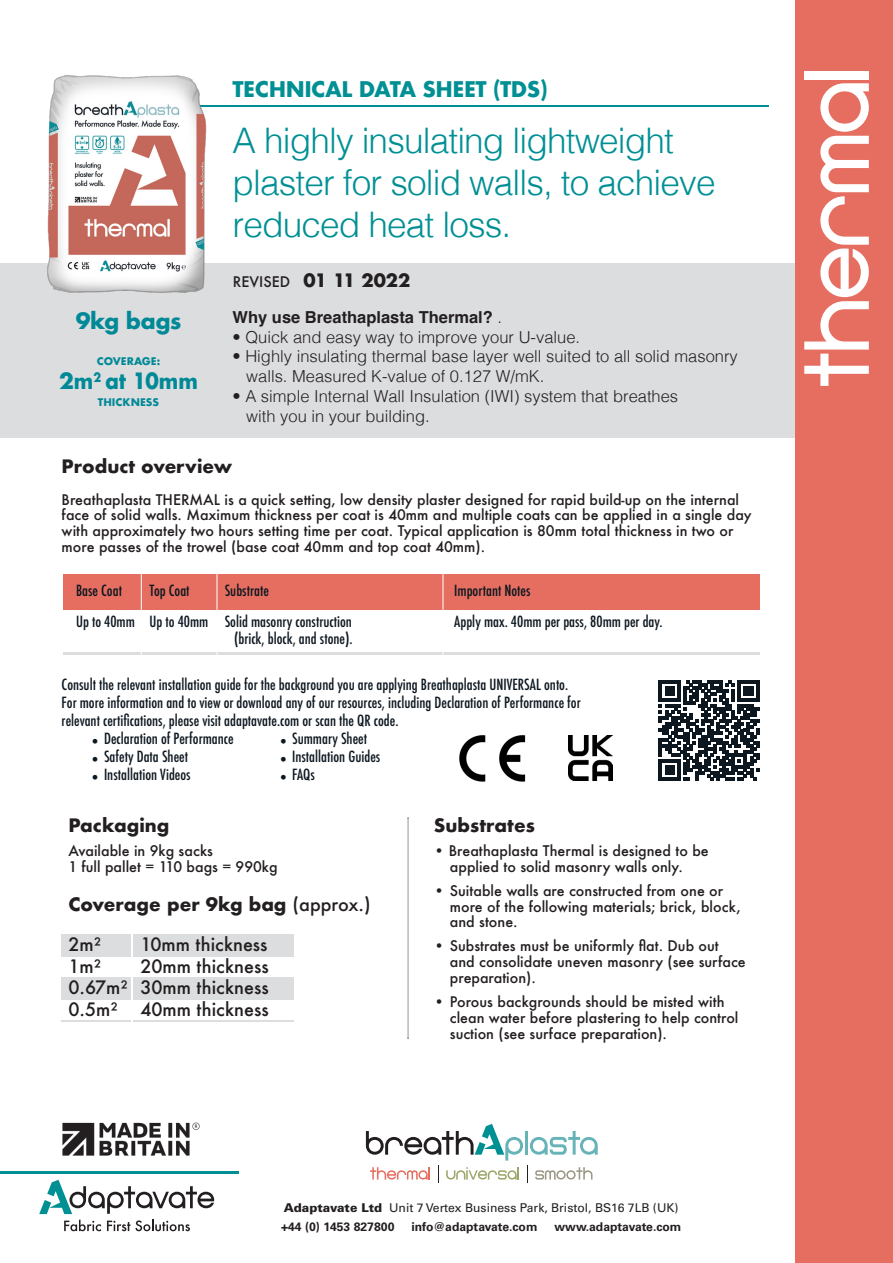
<style>
.page{position:relative;width:893px;height:1263px;background:#fff}
.page>*{position:absolute;margin:0;border:0;box-sizing:border-box;transform-origin:0 0}
.t1{font:300 35.25px/42.3px "Helvetica";letter-spacing:-.025em;color:#009094}
.t2{font:700 21.9px "Futura";letter-spacing:-.025em;color:#008996}
.t3{font:700 21px "Futura";letter-spacing:-.025em;color:#009094}
.X-Head{font:700 18px "Futura";color:#231f20}
.t4{font:500 18px "Futura";color:#231f20}
.t5{font:300 16.5px "Helvetica";color:#231f20}
.t6{font:700 16.5px "Helvetica";color:#231f20}
.t7{font:500 condensed 15px/18px "Futura";color:#0d1720}
.Body_Text{font:500 14.25px/15.8px "Futura";color:#231f20}
.Body_Text_Indent{font:500 14.25px/15.8px "Futura";color:#231f20}
.t8{font:12.15px/18.9px "Univers LT Std";color:#231f20}
.t9{font:700 12.15px "Univers LT Std";color:#231f20}
.t10{font:700 10.2px "Futura";color:#008996}
.s1{font-weight:500;font-size:14.25px}
.s2{font-weight:300}
.s3{font-weight:500}
.s4{font-weight:900}
.s5{font-weight:700}
</style>
<div class="page">
<div style="left:0;top:264px;width:796px;height:174px;background:#dcdddf"></div>
<hr style="left:54px;top:105px;width:714px;height:1px;background:#009094">
<div style="left:796px;top:0;width:97px;height:1263px;background:#e66e61"></div>
<svg style="left:804px;top:83px;width:65px;height:303px"></svg>
<div style="left:804px;top:71px;width:65px;height:8px;background:#fff"></div>
<img style="left:46px;top:74px;width:162px;height:219px">
<svg style="left:366px;top:1124px;width:232px;height:59px"></svg>
<hr style="left:408px;top:818px;width:1px;height:220px;background:#939598">
<div style="left:62px;top:934px;width:232px;height:23px;background:#dcdddf"></div>
<hr style="left:64px;top:653px;width:696px;height:2px;background:#dcdddf">
<div style="left:62px;top:978px;width:232px;height:22px;background:#dcdddf"></div>
<hr style="left:62px;top:1021px;width:232px;height:1px;background:#dcdddf">
<hr style="left:132px;top:931px;width:1px;height:94px;background:#fff">
<div style="left:64px;top:574px;width:696px;height:35px;background:#e66e61"></div>
<hr style="left:0;top:1171px;width:238px;height:2px;background:#009094">
<svg style="left:39px;top:1180px;width:175px;height:51px"></svg>
<hr style="left:217px;top:573px;width:1px;height:84px;background:#fff">
<hr style="left:141px;top:573px;width:1px;height:84px;background:#fff">
<hr style="left:443px;top:573px;width:1px;height:84px;background:#fff">
<img style="left:459px;top:735px;width:67px;height:47px">
<img style="left:568px;top:736px;width:45px;height:44px">
<svg style="left:659px;top:680px;width:100px;height:100px"></svg>
<img style="left:62px;top:1122px;width:138px;height:34px">
<p class="t3" style="left:233px;top:74px;width:317px">TECHNICAL DATA SHEET (TDS)</p>
<p class="t1" style="left:233px;top:116px;width:485px">A highly insulating lightweight plaster for solid walls, to achieve reduced heat loss.</p>
<p class="t2" style="left:76px;top:304px;width:107px">9kg bags</p>
<p class="t10" style="left:97px;top:354px;width:65px">COVERAGE:</p>
<p class="t2" style="left:59px;top:365px;width:140px">2m<sup>2</sup> at 10mm</p>
<p class="t10" style="left:98px;top:395px;width:63px">THICKNESS</p>
<p class="X-Head" style="left:233px;top:267px;width:179px"><span class="s1">REVISED</span> 01 11 2022</p>
<p class="t6" style="left:233px;top:307px;width:271px">Why use Breathaplasta Thermal? <span class="s2">.</span></p>
<p class="t5" style="left:233px;top:323px;width:349px">• Quick and easy way to improve your U-value.</p>
<p class="t5" style="left:233px;top:342px;width:507px">• Highly insulating thermal base layer well suited to all solid masonry</p>
<p class="t5" style="left:246px;top:362px;width:300px">walls. Measured K-value of 0.127 W/mK.</p>
<p class="t5" style="left:233px;top:382px;width:447px">• A simple Internal Wall Insulation (IWI) system that breathes</p>
<p class="t5" style="left:246px;top:402px;width:185px">with you in your building.</p>
<p class="X-Head" style="left:62px;top:453px;width:172px">Product overview</p>
<p class="Body_Text" style="left:62px;top:491px;width:691px">Breathaplasta THERMAL is a quick setting, low density plaster designed for rapid build-up on the internal face of solid walls. Maximum thickness per coat is 40mm and multiple coats can be applied in a single day with approximately two hours setting time per coat. Typical application is 80mm total thickness in two or more passes of the trowel (base coat 40mm and top coat 40mm).</p>
<p class="t7" style="left:76px;top:581px;width:47px">Base Coat</p>
<p class="t7" style="left:150px;top:581px;width:42px">Top Coat</p>
<p class="t7" style="left:225px;top:581px;width:46px">Substrate</p>
<p class="t7" style="left:454px;top:581px;width:78px">Important Notes</p>
<p class="t7" style="left:76px;top:613px;width:277px">Up to 40mm Up to 40mm Solid masonry construction</p>
<p class="t7" style="left:454px;top:613px;width:210px">Apply max. 40mm per pass, 80mm per day.</p>
<p class="t7" style="left:234px;top:629px;width:120px">(brick, block, and stone).</p>
<p class="t7" style="left:62px;top:676px;width:508px">Consult the relevant installation guide for the background you are applying Breathaplasta UNIVERSAL onto.</p>
<p class="t7" style="left:62px;top:694px;width:521px">For more information and to view or download any of our resources, including Declaration of Performance for relevant certifications, please visit adaptavate.com or scan the QR code.</p>
<p class="t7" style="left:90px;top:730px;width:146px">• Declaration of Performance</p>
<p class="t7" style="left:278px;top:730px;width:91px">• Summary Sheet</p>
<p class="t7" style="left:90px;top:748px;width:100px">• Safety Data Sheet</p>
<p class="t7" style="left:278px;top:748px;width:104px">• Installation Guides</p>
<p class="t7" style="left:90px;top:766px;width:103px">• Installation Videos</p>
<p class="t7" style="left:278px;top:766px;width:39px">• FAQs</p>
<p class="X-Head" style="left:68px;top:812px;width:103px">Packaging</p>
<p class="Body_Text" style="left:68px;top:843px;width:146px">Available in 9kg sacks</p>
<p class="Body_Text" style="left:68px;top:858px;width:211px">1 full pallet = 110 bags = 990kg</p>
<p class="X-Head" style="left:68px;top:892px;width:304px">Coverage per 9kg bag <span class="s3">(approx.)</span></p>
<p class="t4" style="left:68px;top:932px;width:35px">2m²</p>
<p class="t4" style="left:140px;top:932px;width:129px">10mm thickness</p>
<p class="t4" style="left:68px;top:954px;width:35px">1m²</p>
<p class="t4" style="left:140px;top:954px;width:130px">20mm thickness</p>
<p class="t4" style="left:68px;top:975px;width:202px">0.67m² 30mm thickness</p>
<p class="t4" style="left:68px;top:997px;width:202px">0.5m² 40mm thickness</p>
<p class="X-Head" style="left:434px;top:812px;width:103px">Substrates</p>
<p class="Body_Text" style="left:434px;top:843px;width:277px">• Breathaplasta Thermal is designed to be</p>
<p class="Body_Text_Indent" style="left:450px;top:858px;width:234px">applied to solid masonry walls only.</p>
<p class="Body_Text" style="left:434px;top:882px;width:291px">• Suitable walls are constructed from one or</p>
<p class="Body_Text_Indent" style="left:450px;top:898px;width:292px">more of the following materials; brick, block, and stone.</p>
<p class="Body_Text" style="left:434px;top:938px;width:287px">• Substrates must be uniformly flat. Dub out</p>
<p class="Body_Text_Indent" style="left:450px;top:954px;width:297px">and consolidate uneven masonry (see surface preparation).</p>
<p class="Body_Text" style="left:434px;top:993px;width:292px">• Porous backgrounds should be misted with</p>
<p class="Body_Text_Indent" style="left:450px;top:1009px;width:290px;line-height:16.5px">clean water before plastering to help control suction (see surface preparation).</p>
<p class="t8" style="left:281px;top:1198px;width:399px"><span class="s4">Adaptavate Ltd</span> Unit 7 Vertex Business Park, Bristol, BS16 7LB (UK) <span class="s5">+44 (0) 1453 827800</span></p>
<p class="t9" style="left:411px;top:1219px;width:128px">info@adaptavate.com</p>
<p class="t9" style="left:554px;top:1219px;width:129px">www.adaptavate.com</p>
</div>
